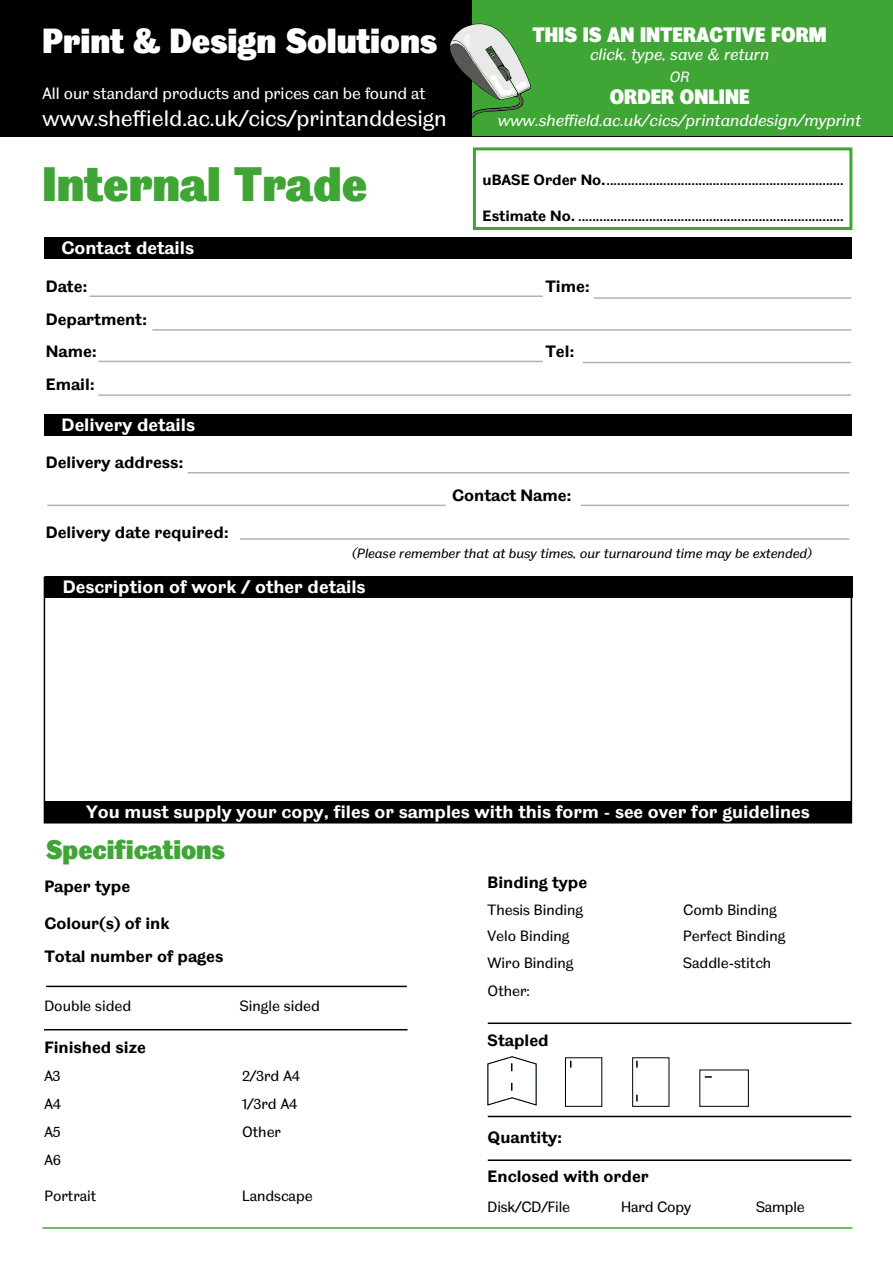
<style>
.page{position:relative;width:893px;height:1263px;background:#fff}
.page>*{position:absolute;margin:0;border:0;box-sizing:border-box;transform-origin:0 0}
.t1{font:48.6px "TUOS Pro Blake Display";color:#3fa535}
.t2{font:35.1px "TUOS Pro Blake Display";color:#fff}
.t3{font:27px "TUOS Pro Blake Display";color:#3fa535}
.t4{font:22.5px "TUOS Blake";color:#fff}
.t5{font:21px "TUOS Pro Blake Display";color:#fff}
.t6{font:700 18px "TUOS Blake";color:#fff}
.t7{font:700 16.5px/32.5px "TUOS Blake";color:#000}
.t8{font:italic 16.5px "TUOS Blake";color:#fff}
.t9{font:16.5px "TUOS Blake";color:#fff}
.t10{font:15px "TUOS Blake";color:#000}
.t11{font:italic 15px "TUOS Blake";color:#fff}
.t12{font:italic 13.5px "TUOS Blake";color:#000}
.t13{font:700 12px "TUOS Blake";color:#000}
.s1{font-size:15px}
</style>
<div class="page">
<div style="left:0;top:0;width:893px;height:136px;background:#000"></div>
<div style="left:473px;top:1px;width:420px;height:135px;background:#3fa535"></div>
<svg style="left:450px;top:24px;width:81px;height:95px"></svg>
<div style="left:462px;top:81px;width:10px;height:45px;background:#000"></div>
<div style="left:44px;top:801px;width:808px;height:22px;background:#000"></div>
<hr style="left:43px;top:1227px;width:809px;height:2px;background:#3fa535">
<div style="left:473px;top:147px;width:379px;height:83px;border:3px solid #3fa535"></div>
<hr style="left:46px;top:986px;width:361px;height:1px;background:#000">
<hr style="left:44px;top:1029px;width:363px;height:1px;background:#000">
<hr style="left:488px;top:1022px;width:363px;height:2px;background:#000">
<hr style="left:488px;top:1116px;width:363px;height:1px;background:#000">
<hr style="left:488px;top:1159px;width:363px;height:2px;background:#000">
<div style="left:44px;top:238px;width:808px;height:21px;background:#000"></div>
<hr style="left:89px;top:295px;width:454px;height:2px;background:#b3b2b2">
<hr style="left:594px;top:297px;width:257px;height:2px;background:#b3b2b2">
<hr style="left:152px;top:329px;width:699px;height:2px;background:#b3b2b2">
<hr style="left:98px;top:361px;width:445px;height:1px;background:#b3b2b2">
<hr style="left:583px;top:362px;width:268px;height:1px;background:#b3b2b2">
<hr style="left:98px;top:394px;width:753px;height:2px;background:#b3b2b2">
<div style="left:44px;top:414px;width:808px;height:22px;background:#000"></div>
<hr style="left:188px;top:472px;width:661px;height:1px;background:#b3b2b2">
<hr style="left:47px;top:505px;width:399px;height:1px;background:#b3b2b2">
<hr style="left:581px;top:505px;width:268px;height:1px;background:#b3b2b2">
<hr style="left:240px;top:538px;width:609px;height:2px;background:#b3b2b2">
<div style="left:45px;top:576px;width:808px;height:21px;background:#000"></div>
<div style="left:565px;top:1058px;width:37px;height:48px;border:1px solid #000"></div>
<svg style="left:636px;top:1061px;width:2px;height:6px"></svg>
<svg style="left:636px;top:1095px;width:2px;height:6px"></svg>
<svg style="left:705px;top:1076px;width:7px;height:2px"></svg>
<svg style="left:488px;top:1056px;width:48px;height:49px"></svg>
<h2 class="t2" style="left:43px;top:19px;width:396px">Print &amp; Design Solutions</h2>
<p class="t9" style="left:43px;top:83px;width:384px">All our standard products and prices can be found at</p>
<h3 class="t4" style="left:43px;top:104px;width:406px">www.sheffield.ac.uk/cics/printanddesign</h3>
<p class="t5" style="left:532px;top:21px;width:296px">THIS IS AN INTERACTIVE FORM</p>
<p class="t8" style="left:590px;top:44px;width:181px">click, type, save &amp; return</p>
<p class="t11" style="left:670px;top:68px;width:21px">OR</p>
<p class="t5" style="left:610px;top:84px;width:141px">ORDER ONLINE</p>
<p class="t8" style="left:498px;top:111px;width:365px">www.sheffield.ac.uk/cics/printanddesign/myprint</p>
<h1 class="t1" style="left:43px;top:154px;width:326px">Internal Trade</h1>
<p class="t13" style="left:483px;top:173px;width:363px"><span class="s1">uBASE Order No.</span>...................................................................</p>
<p class="t13" style="left:483px;top:209px;width:363px"><span class="s1">Estimate No.</span> ...........................................................................</p>
<p class="t6" style="left:62px;top:237px;width:134px">Contact details</p>
<p class="t7" style="left:46px;top:270px;width:43px">Date:</p>
<p class="t7" style="left:545px;top:270px;width:46px">Time:</p>
<p class="t7" style="left:46px;top:303px;width:103px">Department:<br>Name:</p>
<p class="t7" style="left:545px;top:335px;width:31px">Tel:</p>
<p class="t7" style="left:46px;top:368px;width:51px">Email:</p>
<p class="t6" style="left:62px;top:414px;width:135px">Delivery details</p>
<p class="t7" style="left:46px;top:446px;width:139px">Delivery address:</p>
<p class="t7" style="left:46px;top:515px;width:185px">Delivery date required:</p>
<p class="t7" style="left:452px;top:478px;width:121px">Contact Name:</p>
<p class="t12" style="left:351px;top:546px;width:463px">(Please remember that at busy times, our turnaround time may be extended)</p>
<p class="t6" style="left:63px;top:575px;width:304px">Description of work / other details</p>
<p class="t6" style="left:86px;top:801px;width:725px">You must supply your copy, files or samples with this form - see over for guidelines</p>
<h3 class="t3" style="left:46px;top:832px;width:180px">Specifications</h3>
<p class="t7" style="left:44px;top:870px;width:87px">Paper type</p>
<p class="t7" style="left:44px;top:907px;width:180px">Colour(s) of ink<br>Total number of pages</p>
<p class="t10" style="left:44px;top:997px;width:88px">Double sided</p>
<p class="t10" style="left:240px;top:997px;width:81px">Single sided</p>
<p class="t7" style="left:44px;top:1031px;width:103px">Finished size</p>
<p class="t10" style="left:44px;top:1066px;width:18px">A3</p>
<p class="t10" style="left:242px;top:1066px;width:59px">2/3rd A4</p>
<p class="t10" style="left:44px;top:1094px;width:18px">A4</p>
<p class="t10" style="left:242px;top:1094px;width:57px">1/3rd A4</p>
<p class="t10" style="left:44px;top:1122px;width:18px">A5</p>
<p class="t10" style="left:242px;top:1122px;width:40px">Other</p>
<p class="t10" style="left:44px;top:1150px;width:18px">A6</p>
<p class="t10" style="left:44px;top:1186px;width:53px">Portrait</p>
<p class="t10" style="left:242px;top:1186px;width:72px">Landscape</p>
<p class="t7" style="left:488px;top:866px;width:101px">Binding type</p>
<p class="t10" style="left:488px;top:900px;width:97px">Thesis Binding</p>
<p class="t10" style="left:683px;top:900px;width:95px">Comb Binding</p>
<p class="t10" style="left:488px;top:927px;width:83px">Velo Binding</p>
<p class="t10" style="left:683px;top:927px;width:103px">Perfect Binding</p>
<p class="t10" style="left:488px;top:953px;width:87px">Wiro Binding</p>
<p class="t10" style="left:683px;top:953px;width:90px">Saddle-stitch</p>
<p class="t10" style="left:488px;top:982px;width:44px">Other:</p>
<p class="t7" style="left:488px;top:1024px;width:62px">Stapled</p>
<p class="t7" style="left:488px;top:1121px;width:76px">Quantity:</p>
<p class="t7" style="left:488px;top:1159px;width:163px">Enclosed with order</p>
<p class="t10" style="left:488px;top:1197px;width:84px">Disk/CD/File</p>
<p class="t10" style="left:621px;top:1197px;width:71px">Hard Copy</p>
<p class="t10" style="left:756px;top:1197px;width:50px">Sample</p>
</div>
